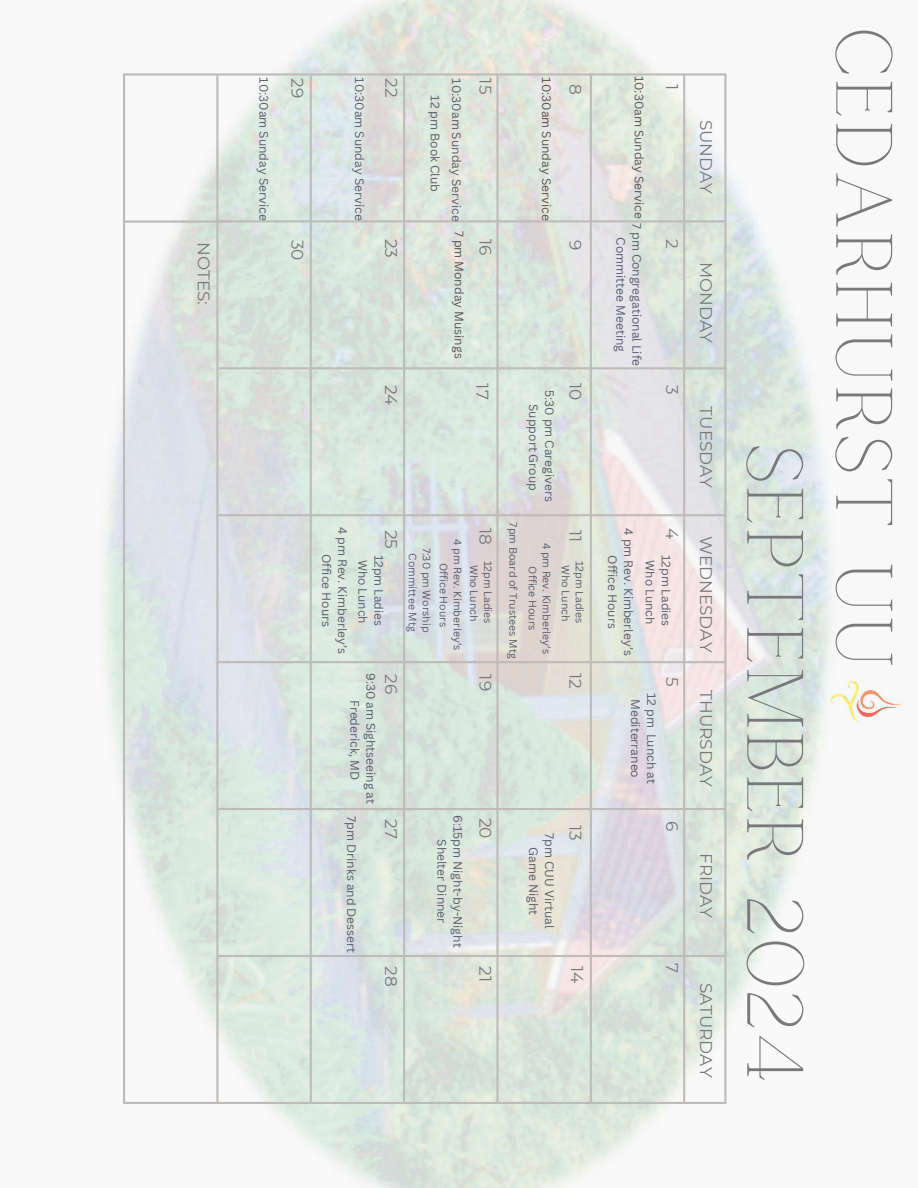
<style>
.page{position:relative;width:918px;height:1188px;background:#f8f8f9}
.page>*{position:absolute;margin:0;border:0;box-sizing:border-box;transform-origin:0 0}
.t1{font:79.05px "Calgary";color:#79797c}
.t2{font:16.95px "Montserrat";color:#79797c}
.t3{font:12px/16px "Canva Sans";color:#595e6b;text-align:center}
.t4{font:12px "Canva Sans";color:#5b5354}
.t5{font:11.85px "Canva Sans";color:#595e6b}
.t6{font:10.5px/14px "Canva Sans";color:#595e6b;text-align:center}
</style>
<div class="page">
<img style="left:105px;top:0;width:726px;height:1188px">
<hr style="left:123px;top:74px;width:2px;height:1029px;background:#bebbb8">
<hr style="left:683px;top:74px;width:2px;height:1029px;background:#bebbb8">
<hr style="left:590px;top:74px;width:2px;height:1029px;background:#bebbb8">
<hr style="left:496px;top:74px;width:3px;height:1029px;background:#bebbb8">
<hr style="left:403px;top:74px;width:2px;height:1029px;background:#bebbb8">
<hr style="left:310px;top:74px;width:2px;height:1029px;background:#bebbb8">
<hr style="left:124px;top:73px;width:601px;height:3px;background:#bebbb8">
<hr style="left:217px;top:220px;width:507px;height:2px;background:#bebbb8">
<hr style="left:220px;top:367px;width:505px;height:2px;background:#bebbb8">
<hr style="left:217px;top:514px;width:508px;height:2px;background:#bebbb8">
<hr style="left:217px;top:661px;width:508px;height:2px;background:#bebbb8">
<hr style="left:217px;top:808px;width:507px;height:2px;background:#bebbb8">
<hr style="left:218px;top:955px;width:507px;height:2px;background:#bebbb8">
<hr style="left:124px;top:1102px;width:601px;height:2px;background:#bebbb8">
<hr style="left:724px;top:74px;width:2px;height:1029px;background:#bebbb8">
<hr style="left:216px;top:76px;width:2px;height:1027px;background:#bebbb8">
<img style="left:823px;top:672px;width:78px;height:57px">
<hr style="left:123px;top:220px;width:108px;height:3px;background:#bebbb8">
<h2 class="t2" style="left:214px;top:242px;width:65px;rotate:90deg">NOTES:</h2>
<p class="t3" style="left:272px;top:77px;width:145px;rotate:90deg">10:30am Sunday Service</p>
<p class="t3" style="left:368px;top:77px;width:145px;rotate:90deg">10:30am Sunday Service</p>
<p class="t3" style="left:465px;top:78px;width:145px;rotate:90deg">10:30am Sunday Service</p>
<p class="t4" style="left:555px;top:77px;width:145px;rotate:90deg">10:30am Sunday Service</p>
<h2 class="t2" style="left:496px;top:78px;width:17px;rotate:90deg">15</h2>
<h2 class="t2" style="left:308px;top:78px;width:21px;rotate:90deg">29</h2>
<h2 class="t2" style="left:402px;top:78px;width:21px;rotate:90deg">22</h2>
<p class="t3" style="left:443px;top:95px;width:98px;rotate:90deg">12 pm Book Club</p>
<h2 class="t2" style="left:586px;top:84px;width:12px;rotate:90deg">8</h2>
<p class="t4" style="left:648px;top:76px;width:145px;rotate:90deg">10:30am Sunday Service</p>
<h2 class="t2" style="left:682px;top:84px;width:8px;rotate:90deg">1</h2>
<h2 class="t2" style="left:717px;top:120px;width:76px;rotate:90deg">SUNDAY</h2>
<h2 class="t2" style="left:308px;top:240px;width:22px;rotate:90deg">30</h2>
<h2 class="t2" style="left:401px;top:239px;width:21px;rotate:90deg">23</h2>
<p class="t4" style="left:468px;top:231px;width:129px;rotate:90deg">7 pm Monday Musings</p>
<h2 class="t2" style="left:496px;top:239px;width:18px;rotate:90deg">16</h2>
<h2 class="t2" style="left:586px;top:240px;width:12px;rotate:90deg">9</h2>
<p class="t3" style="left:645px;top:223px;width:145px;rotate:90deg">7 pm Congregational Life<br>Committee Meeting</p>
<h2 class="t2" style="left:682px;top:239px;width:11px;rotate:90deg">2</h2>
<h2 class="t2" style="left:717px;top:262px;width:83px;rotate:90deg">MONDAY</h2>
<h2 class="t2" style="left:401px;top:385px;width:22px;rotate:90deg">24</h2>
<h2 class="t2" style="left:493px;top:383px;width:18px;rotate:90deg">17</h2>
<p class="t3" style="left:558px;top:390px;width:113px;rotate:90deg">5:30 pm Caregivers<br>Support Group</p>
<h2 class="t2" style="left:586px;top:383px;width:19px;rotate:90deg">10</h2>
<h2 class="t2" style="left:682px;top:385px;width:11px;rotate:90deg">3</h2>
<h2 class="t2" style="left:717px;top:406px;width:83px;rotate:90deg">TUESDAY</h2>
<p class="t3" style="left:351px;top:527px;width:129px;rotate:90deg">4 pm Rev. Kimberley’s<br>Office Hours</p>
<h2 class="t2" style="left:401px;top:530px;width:21px;rotate:90deg">25</h2>
<p class="t5" style="left:371px;top:560px;width:65px;rotate:90deg">Who Lunch</p>
<p class="t5" style="left:387px;top:555px;width:73px;rotate:90deg">12pm Ladies</p>
<p class="t3" style="left:379px;top:673px;width:132px;rotate:90deg">9:30 am Sightseeing at<br>Frederick, MD</p>
<h2 class="t2" style="left:402px;top:674px;width:21px;rotate:90deg">26</h2>
<p class="t6" style="left:434px;top:548px;width:86px;rotate:90deg">7:30 pm Worship<br>Committee Mtg</p>
<p class="t6" style="left:465px;top:539px;width:113px;rotate:90deg">4 pm Rev. Kimberley’s<br>Office Hours</p>
<p class="t6" style="left:521px;top:522px;width:138px;rotate:90deg">7pm Board of Trustees Mtg</p>
<h2 class="t2" style="left:496px;top:528px;width:18px;rotate:90deg">18</h2>
<h2 class="t2" style="left:586px;top:530px;width:14px;rotate:90deg">11</h2>
<p class="t6" style="left:554px;top:543px;width:113px;rotate:90deg">4 pm Rev. Kimberley’s<br>Office Hours</p>
<p class="t6" style="left:481px;top:565px;width:58px;rotate:90deg">Who Lunch</p>
<p class="t6" style="left:495px;top:561px;width:64px;rotate:90deg">12pm Ladies</p>
<p class="t6" style="left:573px;top:565px;width:58px;rotate:90deg">Who Lunch</p>
<p class="t6" style="left:587px;top:561px;width:64px;rotate:90deg">12pm Ladies</p>
<h2 class="t2" style="left:496px;top:674px;width:18px;rotate:90deg">19</h2>
<h2 class="t2" style="left:586px;top:673px;width:17px;rotate:90deg">12</h2>
<p class="t3" style="left:637px;top:528px;width:129px;rotate:90deg">4 pm Rev. Kimberley’s<br>Office Hours</p>
<h2 class="t2" style="left:682px;top:528px;width:13px;rotate:90deg">4</h2>
<p class="t5" style="left:659px;top:560px;width:65px;rotate:90deg">Who Lunch</p>
<p class="t5" style="left:674px;top:555px;width:73px;rotate:90deg">12pm Ladies</p>
<h2 class="t2" style="left:682px;top:677px;width:11px;rotate:90deg">5</h2>
<p class="t3" style="left:660px;top:693px;width:92px;rotate:90deg">12 pm Lunch at<br>Mediterraneo</p>
<h2 class="t2" style="left:717px;top:536px;width:118px;rotate:90deg">WEDNESDAY</h2>
<h2 class="t2" style="left:717px;top:690px;width:98px;rotate:90deg">THURSDAY</h2>
<p class="t3" style="left:360px;top:816px;width:138px;rotate:90deg">7pm Drinks and Dessert</p>
<h2 class="t2" style="left:401px;top:819px;width:21px;rotate:90deg">27</h2>
<p class="t3" style="left:466px;top:815px;width:134px;rotate:90deg">6:15pm Night-by-Night<br>Shelter Dinner</p>
<h2 class="t2" style="left:496px;top:818px;width:22px;rotate:90deg">20</h2>
<p class="t3" style="left:558px;top:833px;width:97px;rotate:90deg">7pm CUU Virtual<br>Game Night</p>
<h2 class="t2" style="left:586px;top:825px;width:17px;rotate:90deg">13</h2>
<h2 class="t2" style="left:682px;top:821px;width:12px;rotate:90deg">6</h2>
<h2 class="t2" style="left:717px;top:853px;width:66px;rotate:90deg">FRIDAY</h2>
<h2 class="t2" style="left:402px;top:966px;width:22px;rotate:90deg">28</h2>
<h2 class="t2" style="left:496px;top:966px;width:17px;rotate:90deg">21</h2>
<h2 class="t2" style="left:588px;top:966px;width:19px;rotate:90deg">14</h2>
<h2 class="t2" style="left:682px;top:963px;width:11px;rotate:90deg">7</h2>
<h2 class="t2" style="left:717px;top:983px;width:96px;rotate:90deg">SATURDAY</h2>
<h1 class="t1" style="left:818px;top:442px;width:644px;rotate:90deg">SEPTEMBER 2024</h1>
<h1 class="t1" style="left:907px;top:27px;width:644px;rotate:90deg">CEDARHURST UU</h1>
</div>
